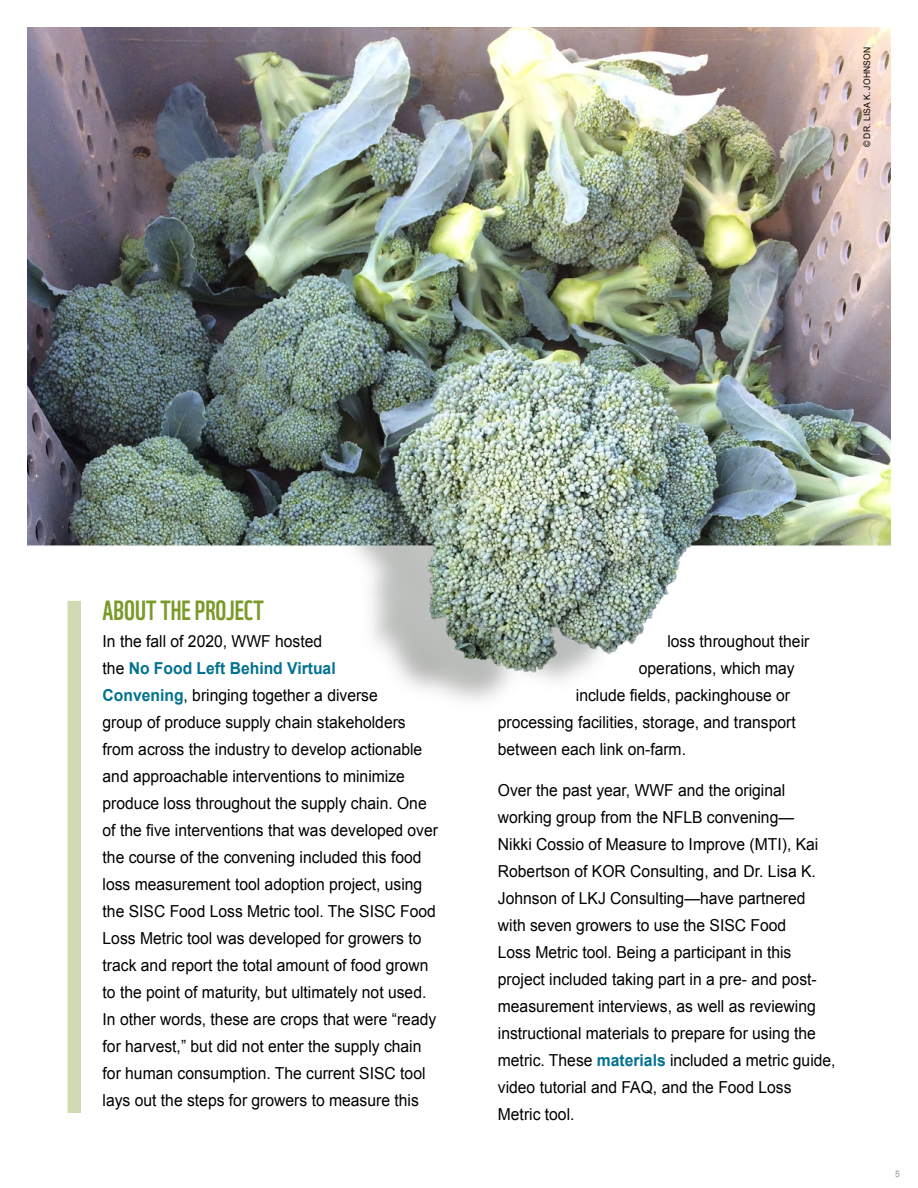
<style>
.page{position:relative;width:918px;height:1188px;background:#fff}
.page>*{position:absolute;margin:0;border:0;box-sizing:border-box;transform-origin:0 0}
.t1{font:27px "WWF";color:#7a9a27}
.t2{font:16.5px/27px "Arial";color:#000;scale:.95 1}
.t3{font:9px "Arial";letter-spacing:.01em;color:#000;scale:.95 1}
.t4{font:9px "Arial";color:#939598;scale:.95 1}
.s1{font-weight:700;color:#00728f}
</style>
<div class="page">
<img style="left:27px;top:27px;width:864px;height:707px">
<div style="left:68px;top:601px;width:13px;height:512px;background:#cfdab2"></div>
<p class="t3" style="left:861px;top:147px;width:107px;rotate:-90deg">© DR. LISA K. JOHNSON</p>
<h1 class="t1" style="left:103px;top:589px;width:163px">ABOUT THE PROJECT</h1>
<p class="t2" style="left:103px;top:628px;width:355px">In the fall of 2020, WWF hosted<br>the <span class="s1">No Food Left Behind Virtual<br>Convening</span>, bringing together a diverse<br>group of produce supply chain stakeholders from across the industry to develop actionable and approachable interventions to minimize produce loss throughout the supply chain. One of the five interventions that was developed over the course of the convening included this food loss measurement tool adoption project, using the SISC Food Loss Metric tool. The SISC Food Loss Metric tool was developed for growers to track and report the total amount of food grown to the point of maturity, but ultimately not used.<br>In other words, these are crops that were “ready for harvest,” but did not enter the supply chain for human consumption. The current SISC tool lays out the steps for growers to measure this</p>
<p class="t2" style="left:667px;top:628px;width:151px">loss throughout their</p>
<p class="t2" style="left:639px;top:655px;width:166px">operations, which may</p>
<p class="t2" style="left:576px;top:682px;width:227px">include fields, packinghouse or</p>
<p class="t2" style="left:498px;top:709px;width:315px">processing facilities, storage, and transport</p>
<p class="t2" style="left:498px;top:736px;width:200px">between each link on-farm.</p>
<p class="t2" style="left:498px;top:777px;width:357px">Over the past year, WWF and the original working group from the NFLB convening—<br>Nikki Cossio of Measure to Improve (MTI), Kai Robertson of KOR Consulting, and Dr. Lisa K.<br>Johnson of LKJ Consulting—have partnered with seven growers to use the SISC Food<br>Loss Metric tool. Being a participant in this project included taking part in a pre- and post&shy;measurement interviews, as well as reviewing instructional materials to prepare for using the metric. These <span class="s1">materials</span> included a metric guide, video tutorial and FAQ, and the Food Loss Metric tool.</p>
<p class="t4" style="left:895px;top:1167px;width:7px">5</p>
</div>
